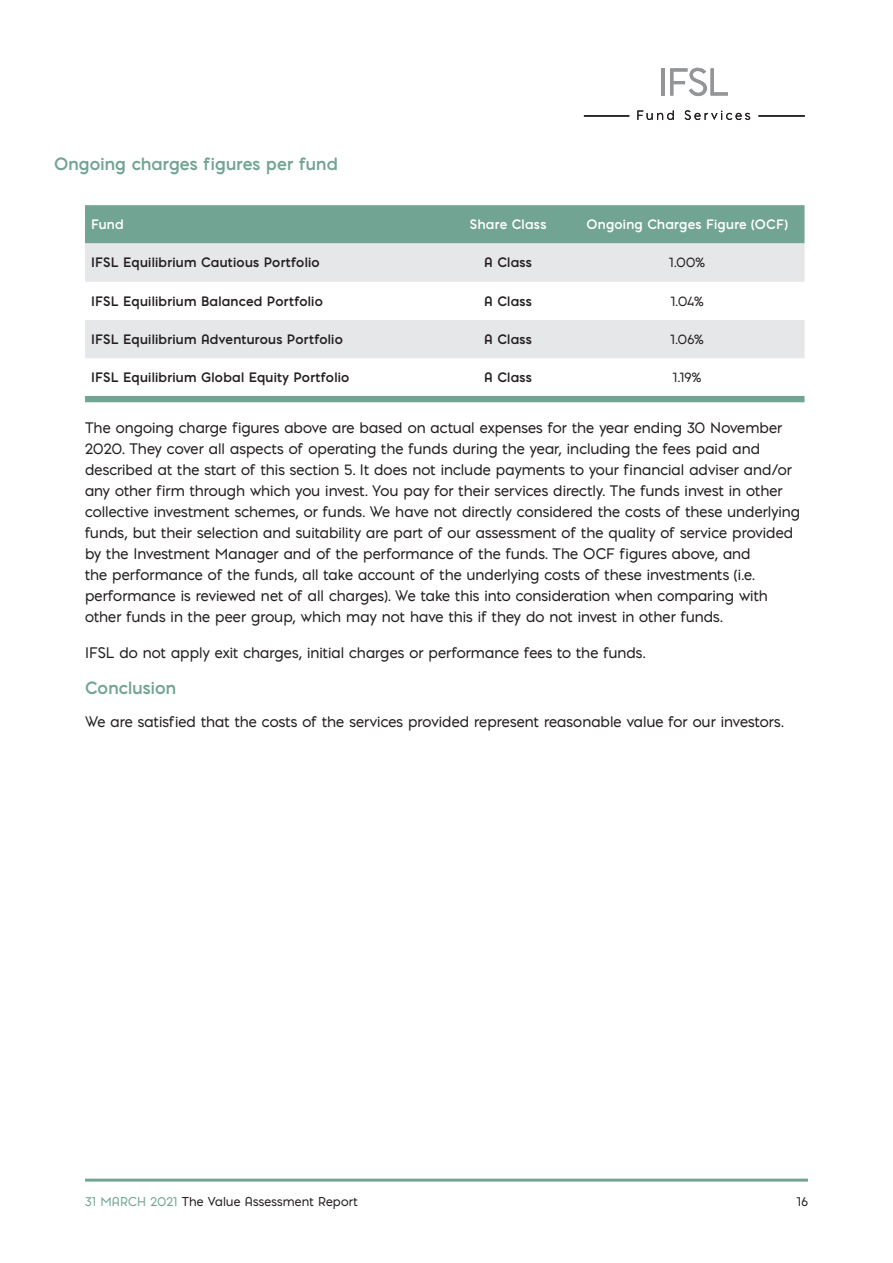
<style>
.page{position:relative;width:893px;height:1263px;background:#fff}
.page>*{position:absolute;margin:0;border:0;box-sizing:border-box;transform-origin:0 0}
.t1{font:700 16.5px "Pontiac";letter-spacing:.01em;color:#71a492}
.t2{font:14.25px/21px "Pontiac";letter-spacing:.005em;color:#231f20}
.t3{font:700 12.75px "Pontiac";letter-spacing:.02em;color:#231f20}
.t4{font:700 12.75px "Pontiac";letter-spacing:.02em;color:#fff}
.t5{font:12.75px "Pontiac";letter-spacing:.015em;color:#231f20}
.t6{font:12px "Pontiac";letter-spacing:.015em;color:#231f20}
.s1{color:#71a492}
</style>
<div class="page">
<hr style="left:85px;top:1178px;width:723px;height:3px;background:#71a492">
<div style="left:85px;top:205px;width:719px;height:38px;background:#71a492"></div>
<svg style="left:85px;top:243px;width:719px;height:115px;fill:#e6e7e9"></svg>
<hr style="left:662px;top:68px;width:3px;height:28px;background:#939598">
<svg style="left:670px;top:68px;width:58px;height:28px"></svg>
<svg style="left:637px;top:110px;width:37px;height:10px"></svg>
<svg style="left:685px;top:110px;width:65px;height:10px"></svg>
<hr style="left:584px;top:115px;width:45px;height:2px;background:#231f20">
<hr style="left:759px;top:115px;width:45px;height:2px;background:#231f20">
<div style="left:85px;top:396px;width:719px;height:6px;background:#71a492"></div>
<p class="t1" style="left:54px;top:152px;width:285px">Ongoing charges figures per fund</p>
<p class="t4" style="left:91px;top:215px;width:34px">Fund</p>
<p class="t4" style="left:470px;top:215px;width:78px">Share Class</p>
<p class="t4" style="left:586px;top:215px;width:203px">Ongoing Charges Figure (OCF)</p>
<p class="t3" style="left:91px;top:253px;width:230px">IFSL Equilibrium Cautious Portfolio</p>
<p class="t3" style="left:484px;top:253px;width:49px">A Class</p>
<p class="t5" style="left:669px;top:253px;width:37px">1.00%</p>
<p class="t3" style="left:91px;top:292px;width:233px">IFSL Equilibrium Balanced Portfolio</p>
<p class="t3" style="left:484px;top:292px;width:49px">A Class</p>
<p class="t5" style="left:671px;top:292px;width:34px">1.04%</p>
<p class="t3" style="left:91px;top:330px;width:253px">IFSL Equilibrium Adventurous Portfolio</p>
<p class="t3" style="left:484px;top:330px;width:49px">A Class</p>
<p class="t5" style="left:671px;top:330px;width:35px">1.06%</p>
<p class="t3" style="left:91px;top:368px;width:260px">IFSL Equilibrium Global Equity Portfolio</p>
<p class="t3" style="left:484px;top:368px;width:49px">A Class</p>
<p class="t5" style="left:673px;top:368px;width:30px">1.19%</p>
<p class="t2" style="left:85px;top:416px;width:717px">The ongoing charge figures above are based on actual expenses for the year ending 30 November 2020. They cover all aspects of operating the funds during the year, including the fees paid and described at the start of this section 5. It does not include payments to your financial adviser and/or any other firm through which you invest. You pay for their services directly. The funds invest in other collective investment schemes, or funds. We have not directly considered the costs of these underlying funds, but their selection and suitability are part of our assessment of the quality of service provided by the Investment Manager and of the performance of the funds. The OCF figures above, and<br>the performance of the funds, all take account of the underlying costs of these investments (i.e. performance is reviewed net of all charges). We take this into consideration when comparing with other funds in the peer group, which may not have this if they do not invest in other funds.</p>
<p class="t2" style="left:85px;top:641px;width:562px">IFSL do not apply exit charges, initial charges or performance fees to the funds.</p>
<p class="t1" style="left:85px;top:675px;width:93px">Conclusion</p>
<p class="t2" style="left:85px;top:711px;width:700px">We are satisfied that the costs of the services provided represent reasonable value for our investors.</p>
<p class="t6" style="left:85px;top:1193px;width:274px"><span class="s1">31 MARCH 2021</span> The Value Assessment Report</p>
<p class="t6" style="left:797px;top:1193px;width:13px">16</p>
</div>
